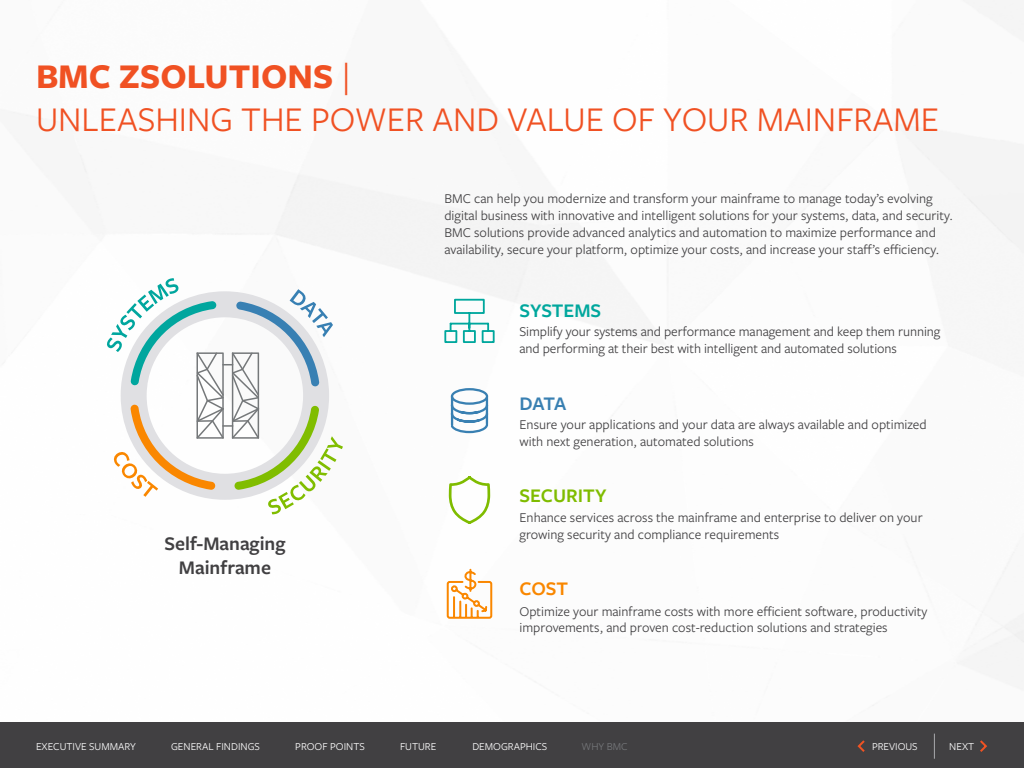
<style>
.page{position:relative;width:1024px;height:768px;background:#fff}
.page>*{position:absolute;margin:0;border:0;box-sizing:border-box;transform-origin:0 0}
.t1{font:36px/43.2px "Freight Sans Pro";color:#f05123}
.t2{font:600 20px/24px "Freight Sans Pro";color:#414042;text-align:center}
.t3{font:600 20px "Freight Sans Pro";color:#7fbc00}
.t4{font:600 20px "Freight Sans Pro";letter-spacing:-.005em;color:#00a79d}
.t5{font:600 20px "Freight Sans Pro";color:#3980b2}
.t6{font:600 20px "Freight Sans Pro";color:#f98700}
.t7{font:14px/16.8px "Freight Sans Pro";color:#414042}
.t8{font:11px "Freight Sans Pro";color:#fff}
.t9{font:11px "Freight Sans Pro";color:#75777a}
.s1{font-weight:700}
</style>
<div class="page">
<svg style="left:444px;top:290px;width:52px;height:234px"></svg>
<svg style="left:446px;top:568px;width:47px;height:51px"></svg>
<svg style="left:106px;top:278px;width:237px;height:236px"></svg>
<div style="left:0;top:722px;width:1024px;height:46px;background:#414042"></div>
<svg style="left:934px;top:734px;width:1px;height:25px"></svg>
<svg style="left:980px;top:740px;width:7px;height:12px"></svg>
<svg style="left:857px;top:740px;width:8px;height:12px"></svg>
<h1 class="t1" style="left:36px;top:53px;width:905px"><span class="s1">BMC ZSOLUTIONS</span> |<br>UNLEASHING THE POWER AND VALUE OF YOUR MAINFRAME</h1>
<p class="t7" style="left:444px;top:190px;width:510px">BMC can help you modernize and transform your mainframe to manage today’s evolving digital business with innovative and intelligent solutions for your systems, data, and security.<br>BMC solutions provide advanced analytics and automation to maximize performance and availability, secure your platform, optimize your costs, and increase your staff’s efficiency.</p>
<h2 class="t4" style="left:520px;top:297px;width:83px">SYSTEMS</h2>
<p class="t7" style="left:520px;top:323px;width:422px">Simplify your systems and performance management and keep them running and performing at their best with intelligent and automated solutions</p>
<h2 class="t5" style="left:520px;top:390px;width:48px">DATA</h2>
<p class="t7" style="left:520px;top:416px;width:409px">Ensure your applications and your data are always available and optimized with next generation, automated solutions</p>
<h2 class="t2" style="left:165px;top:531px;width:122px">Self-Managing<br>Mainframe</h2>
<h2 class="t3" style="left:520px;top:482px;width:89px">SECURITY</h2>
<p class="t7" style="left:520px;top:509px;width:405px">Enhance services across the mainframe and enterprise to deliver on your growing security and compliance requirements</p>
<h2 class="t6" style="left:520px;top:575px;width:50px">COST</h2>
<p class="t7" style="left:520px;top:602px;width:409px">Optimize your mainframe costs with more efficient software, productivity improvements, and proven cost-reduction solutions and strategies</p>
<p class="t8" style="left:36px;top:739px;width:101px">EXECUTIVE SUMMARY</p>
<p class="t8" style="left:171px;top:739px;width:90px">GENERAL FINDINGS</p>
<p class="t8" style="left:295px;top:739px;width:71px">PROOF POINTS</p>
<p class="t8" style="left:400px;top:739px;width:38px">FUTURE</p>
<p class="t8" style="left:472px;top:739px;width:76px">DEMOGRAPHICS</p>
<p class="t9" style="left:582px;top:739px;width:48px">WHY BMC</p>
<p class="t8" style="left:872px;top:739px;width:47px">PREVIOUS</p>
<p class="t8" style="left:949px;top:739px;width:26px">NEXT</p>
</div>
